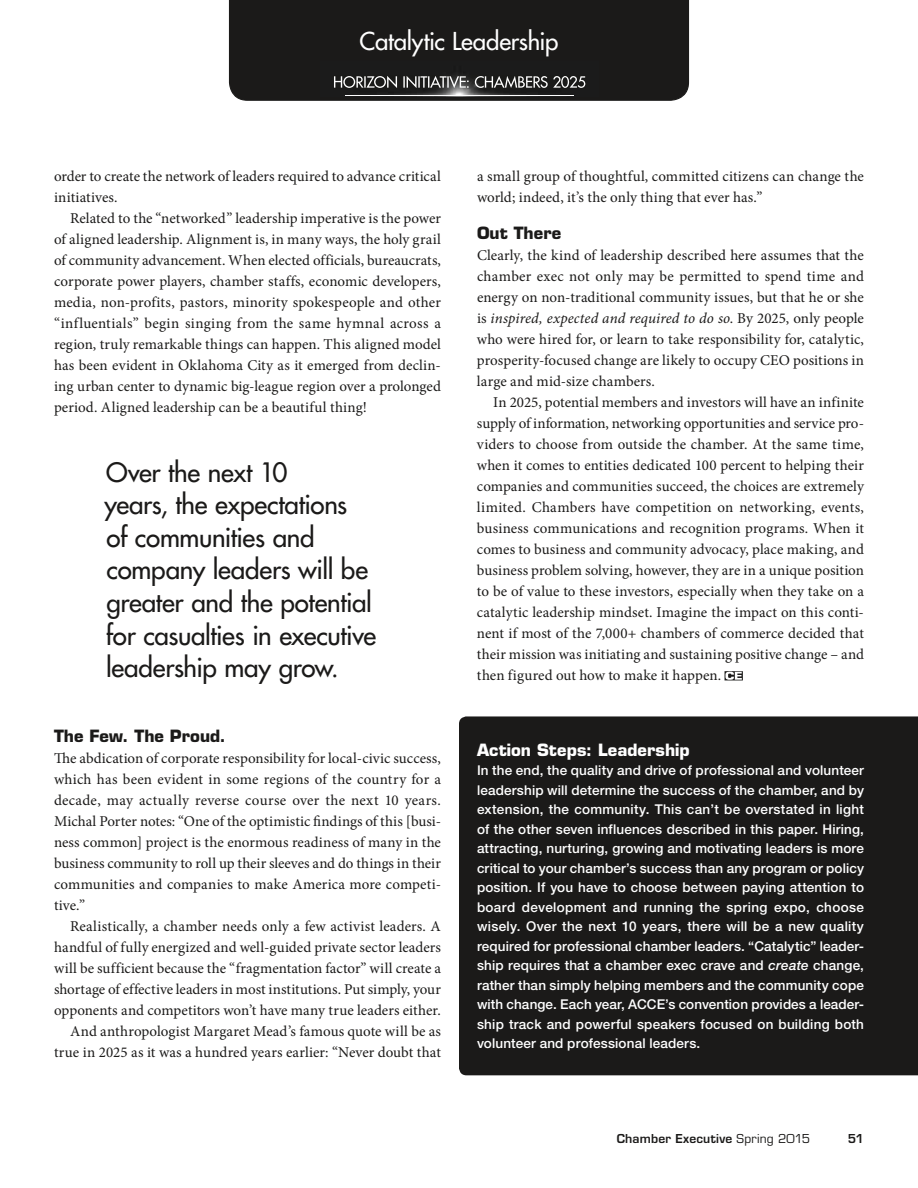
<style>
.page{position:relative;width:918px;height:1188px;background:#fff}
.page>*{position:absolute;margin:0;border:0;box-sizing:border-box;transform-origin:0 0}
.t1{font:500 26.1px/32.5px "Futura Std";letter-spacing:-.01em;color:#1b1a19}
.t2{font:500 24px "Futura Std";letter-spacing:-.01em;color:#fff}
.t3{font:700 16.5px "Eurostile LT Std";color:#1b1a19}
.t4{font:700 16.5px "Eurostile LT Std";color:#fff}
.t5{font:15px/21px "Minion Pro";letter-spacing:.005em;color:#1b1a19;text-align:justify}
.t6{font:500 13.5px/19.5px "Helvetica Neue LT Std";letter-spacing:.015em;color:#fff;text-align:justify}
.t7{font:600 12px "Eurostile LT Std";letter-spacing:.015em;color:#1b1a19}
.s1{font-style:italic}
.s2{font-weight:400}
</style>
<div class="page">
<div style="left:459px;top:716px;width:459px;height:359px;background:#1b1a19"></div>
<svg style="left:725px;top:671px;width:18px;height:9px"></svg>
<div style="left:229px;top:0;width:460px;height:101px;background:#1b1a19"></div>
<img style="left:320px;top:60px;width:279px;height:37px">
<img style="left:334px;top:76px;width:251px;height:12px">
<img style="left:345px;top:95px;width:229px;height:1px">
<h2 class="t2" style="left:360px;top:27px;width:200px">Catalytic Leadership</h2>
<p class="t5" style="left:54px;top:166px;width:388px">order to create the network of leaders required to advance critical initiatives.</p>
<p class="t5" style="left:54px;top:208px;width:389px;text-indent:16px">Related to the “networked” leadership imperative is the power of aligned leadership. Alignment is, in many ways, the holy grail of community advancement. When elected officials, bureaucrats, corporate power players, chamber staffs, economic developers, media, non-profits, pastors, minority spokespeople and other “influentials” begin singing from the same hymnal across a region, truly remarkable things can happen. This aligned model has been evident in Oklahoma City as it emerged from declin&shy;ing urban center to dynamic big-league region over a prolonged period. Aligned leadership can be a beautiful thing!</p>
<h1 class="t1" style="left:104px;top:456px;width:273px">Over the next 10<br>years, the expectations<br>of communities and company leaders will be greater and the potential for casualties in executive leadership may grow.</h1>
<p class="t3" style="left:54px;top:726px;width:173px">The Few. The Proud.</p>
<p class="t5" style="left:54px;top:748px;width:389px">The abdication of corporate responsibility for local-civic success, which has been evident in some regions of the country for a decade, may actually reverse course over the next 10 years.<br>Michal Porter notes: “One of the optimistic findings of this [busi&shy;ness common] project is the enormous readiness of many in the business community to roll up their sleeves and do things in their communities and companies to make America more competi&shy;tive.”</p>
<p class="t5" style="left:54px;top:916px;width:389px;text-align:right">Realistically, a chamber needs only a few activist leaders. A handful of fully energized and well-guided private sector leaders will be sufficient because the “fragmentation factor” will create a shortage of effective leaders in most institutions. Put simply, your opponents and competitors won’t have many true leaders either.<br>And anthropologist Margaret Mead’s famous quote will be as true in 2025 as it was a hundred years earlier: “Never doubt that</p>
<p class="t5" style="left:477px;top:166px;width:388px">a small group of thoughtful, committed citizens can change the world; indeed, it’s the only thing that ever has.”</p>
<p class="t3" style="left:477px;top:223px;width:86px">Out There</p>
<p class="t5" style="left:477px;top:245px;width:389px">Clearly, the kind of leadership described here assumes that the chamber exec not only may be permitted to spend time and energy on non-traditional community issues, but that he or she is <span class="s1">inspired, expected and required to do so</span>. By 2025, only people who were hired for, or learn to take responsibility for, catalytic, prosperity-focused change are likely to occupy CEO positions in large and mid-size chambers.</p>
<p class="t5" style="left:477px;top:392px;width:389px;text-indent:16px">In 2025, potential members and investors will have an infinite supply of information, networking opportunities and service pro&shy;viders to choose from outside the chamber. At the same time, when it comes to entities dedicated 100 percent to helping their companies and communities succeed, the choices are extremely limited. Chambers have competition on networking, events, business communications and recognition programs. When it comes to business and community advocacy, place making, and business problem solving, however, they are in a unique position to be of value to these investors, especially when they take on a catalytic leadership mindset. Imagine the impact on this conti&shy;nent if most of the 7,000+ chambers of commerce decided that their mission was initiating and sustaining positive change – and then figured out how to make it happen.</p>
<p class="t4" style="left:477px;top:740px;width:214px">Action Steps: Leadership</p>
<p class="t6" style="left:477px;top:761px;width:389px">In the end, the quality and drive of professional and volunteer leadership will determine the success of the chamber, and by extension, the community. This can’t be overstated in light of the other seven influences described in this paper. Hiring, attracting, nurturing, growing and motivating leaders is more critical to your chamber’s success than any program or policy position. If you have to choose between paying attention to board development and running the spring expo, choose wisely. Over the next 10 years, there will be a new quality required for professional chamber leaders. “Catalytic” leader&shy;ship requires that a chamber exec crave and <span class="s1">create</span> change, rather than simply helping members and the community cope with change. Each year, ACCE’s convention provides a leader&shy;ship track and powerful speakers focused on building both volunteer and professional leaders.</p>
<p class="t7" style="left:617px;top:1131px;width:195px">Chamber Executive <span class="s2">Spring 2015</span></p>
<p class="t7" style="left:848px;top:1131px;width:18px">51</p>
</div>
